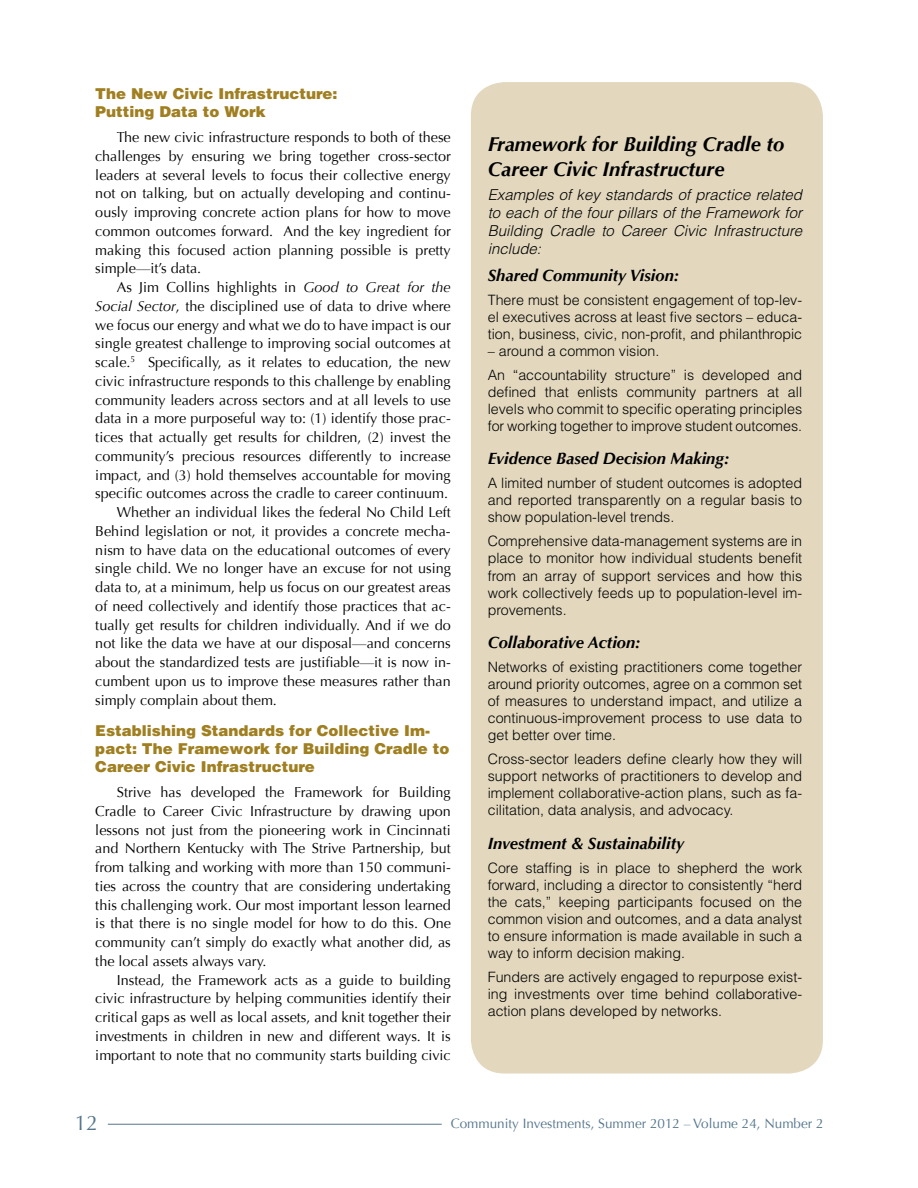
<style>
.page{position:relative;width:918px;height:1188px;background:#fff}
.page>*{position:absolute;margin:0;border:0;box-sizing:border-box;transform-origin:0 0}
.t1{font:21px "Optima";color:#54758b}
.t2{font:italic 700 20.25px/24.3px "Optima";color:#000}
.t3{font:italic 700 16.5px "Optima";color:#000}
.t4{font:900 15px/18px "Helvetica";color:#a07f21}
.t5{font:italic 300 15px/18px "Helvetica";color:#000;text-align:justify}
.t6{font:14.4px/18.8px "Optima";color:#000;text-align:justify}
.t7{font:300 14.25px/17.1px "Helvetica";color:#000;text-align:justify}
.t8{font:13.5px "Optima";color:#54758b}
.s1{font-style:italic}
</style>
<div class="page">
<div style="left:471px;top:82px;width:352px;height:992px;background:#e3d8be;border-radius:34px"></div>
<hr style="left:108px;top:1124px;width:334px;height:1px;background:#54758b">
<p class="t4" style="left:95px;top:84px;width:244px">The New Civic Infrastructure:<br>Putting Data to Work</p>
<p class="t6" style="left:95px;top:128px;width:357px;text-indent:22px">The new civic infrastructure responds to both of these challenges by ensuring we bring together cross-sector leaders at several levels to focus their collective energy not on talking, but on actually developing and continu&shy;ously improving concrete action plans for how to move common outcomes forward. And the key ingredient for making this focused action planning possible is pretty simple—it’s data.</p>
<p class="t6" style="left:117px;top:278px;width:335px">As Jim Collins highlights in <span class="s1">Good to Great for the</span></p>
<p class="t6" style="left:95px;top:297px;width:357px"><span class="s1">Social Sector</span>, the disciplined use of data to drive where</p>
<p class="t6" style="left:95px;top:316px;width:357px">we focus our energy and what we do to have impact is our</p>
<p class="t6" style="left:95px;top:334px;width:357px">single greatest challenge to improving social outcomes at</p>
<p class="t6" style="left:95px;top:353px;width:357px">scale.<sup>5</sup> Specifically, as it relates to education, the new</p>
<p class="t6" style="left:95px;top:372px;width:357px">civic infrastructure responds to this challenge by enabling</p>
<p class="t6" style="left:95px;top:391px;width:357px">community leaders across sectors and at all levels to use</p>
<p class="t6" style="left:95px;top:409px;width:357px">data in a more purposeful way to: (1) identify those prac-</p>
<p class="t6" style="left:95px;top:428px;width:357px">tices that actually get results for children, (2) invest the</p>
<p class="t6" style="left:95px;top:447px;width:357px">community’s precious resources differently to increase</p>
<p class="t6" style="left:95px;top:466px;width:357px">impact, and (3) hold themselves accountable for moving</p>
<p class="t6" style="left:95px;top:484px;width:354px">specific outcomes across the cradle to career continuum.</p>
<p class="t6" style="left:117px;top:503px;width:335px">Whether an individual likes the federal No Child Left</p>
<p class="t6" style="left:95px;top:522px;width:357px">Behind legislation or not, it provides a concrete mecha-</p>
<p class="t6" style="left:95px;top:541px;width:357px">nism to have data on the educational outcomes of every</p>
<p class="t6" style="left:95px;top:559px;width:357px">single child. We no longer have an excuse for not using</p>
<p class="t6" style="left:95px;top:578px;width:357px">data to, at a minimum, help us focus on our greatest areas</p>
<p class="t6" style="left:95px;top:597px;width:357px">of need collectively and identify those practices that ac-</p>
<p class="t6" style="left:95px;top:616px;width:357px">tually get results for children individually. And if we do</p>
<p class="t6" style="left:95px;top:634px;width:357px">not like the data we have at our disposal—and concerns</p>
<p class="t6" style="left:95px;top:653px;width:357px">about the standardized tests are justifiable—it is now in-</p>
<p class="t6" style="left:95px;top:672px;width:357px">cumbent upon us to improve these measures rather than</p>
<p class="t6" style="left:95px;top:691px;width:183px">simply complain about them.</p>
<p class="t4" style="left:95px;top:721px;width:356px">Establishing Standards for Collective Im&shy;pact: The Framework for Building Cradle to<br>Career Civic Infrastructure</p>
<p class="t6" style="left:95px;top:783px;width:357px;text-indent:22px">Strive has developed the Framework for Building Cradle to Career Civic Infrastructure by drawing upon lessons not just from the pioneering work in Cincinnati and Northern Kentucky with The Strive Partnership, but from talking and working with more than 150 communi&shy;ties across the country that are considering undertaking this challenging work. Our most important lesson learned is that there is no single model for how to do this. One community can’t simply do exactly what another did, as the local assets always vary.</p>
<p class="t6" style="left:95px;top:971px;width:357px;text-indent:22px">Instead, the Framework acts as a guide to building civic infrastructure by helping communities identify their critical gaps as well as local assets, and knit together their investments in children in new and different ways. It is important to note that no community starts building civic</p>
<h2 class="t2" style="left:488px;top:132px;width:298px">Framework for Building Cradle to<br>Career Civic Infrastructure</h2>
<p class="t5" style="left:488px;top:186px;width:316px">Examples of key standards of practice related to each of the four pillars of the Framework for Building Cradle to Career Civic Infrastructure include:</p>
<p class="t3" style="left:488px;top:265px;width:193px">Shared Community Vision:</p>
<p class="t7" style="left:488px;top:291px;width:316px">There must be consistent engagement of top-lev&shy;el executives across at least five sectors – educa&shy;tion, business, civic, non-profit, and philanthropic</p>
<p class="t7" style="left:488px;top:339px;width:316px;line-height:23.9px">– around a common vision.<br>An “accountability structure” is developed and</p>
<p class="t7" style="left:488px;top:383px;width:316px">defined that enlists community partners at all levels who commit to specific operating principles for working together to improve student outcomes.</p>
<p class="t3" style="left:488px;top:449px;width:243px">Evidence Based Decision Making:</p>
<p class="t7" style="left:488px;top:474px;width:316px">A limited number of student outcomes is adopted and reported transparently on a regular basis to show population-level trends.</p>
<p class="t7" style="left:488px;top:532px;width:316px">Comprehensive data-management systems are in place to monitor how individual students benefit from an array of support services and how this work collectively feeds up to population-level im&shy;provements.</p>
<p class="t3" style="left:488px;top:633px;width:155px">Collaborative Action:</p>
<p class="t7" style="left:488px;top:658px;width:316px">Networks of existing practitioners come together around priority outcomes, agree on a common set of measures to understand impact, and utilize a continuous-improvement process to use data to get better over time.</p>
<p class="t7" style="left:488px;top:750px;width:316px">Cross-sector leaders define clearly how they will support networks of practitioners to develop and implement collaborative-action plans, such as fa&shy;cilitation, data analysis, and advocacy.</p>
<p class="t3" style="left:488px;top:833px;width:198px">Investment &amp; Sustainability</p>
<p class="t7" style="left:488px;top:859px;width:316px">Core staffing is in place to shepherd the work forward, including a director to consistently “herd the cats,” keeping participants focused on the common vision and outcomes, and a data analyst to ensure information is made available in such a way to inform decision making.</p>
<p class="t7" style="left:488px;top:968px;width:316px">Funders are actively engaged to repurpose exist&shy;ing investments over time behind collaborative&shy;action plans developed by networks.</p>
<h1 class="t1" style="left:75px;top:1110px;width:25px">12</h1>
<p class="t8" style="left:451px;top:1115px;width:374px">Community Investments, Summer 2012 – Volume 24, Number 2</p>
</div>
